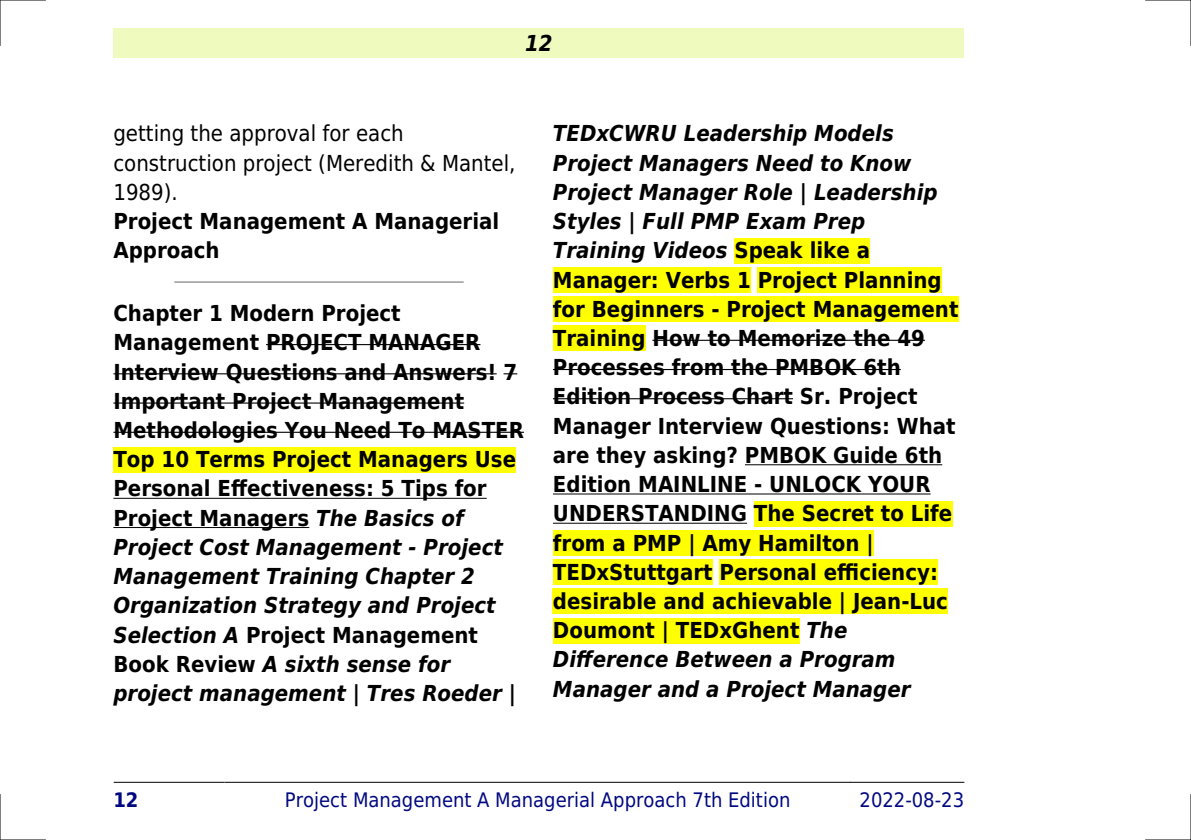
<style>
.page{position:relative;width:1191px;height:840px;background:#fff}
.page>*{position:absolute;margin:0;border:0;box-sizing:border-box;transform-origin:0 0}
.t1{font:700 22px/29.2px "DejaVu Sans Condensed";color:#000}
.t2{font:22px/29.2px "DejaVu Sans Condensed";color:#000}
.t3{font:italic 700 22px "DejaVu Sans Condensed";color:#000}
.t4{font:20px "DejaVu Sans Condensed";color:#000880}
.t5{font:700 20px "DejaVu Sans Condensed";color:#000880}
.s1{font-style:italic}
</style>
<div class="page">
<div style="left:113px;top:28px;width:851px;height:30px;background:#effbbe"></div>
<hr style="left:114px;top:781px;width:110px;height:1px;background:#000">
<hr style="left:225px;top:781px;width:625px;height:1px;background:#000">
<hr style="left:851px;top:781px;width:113px;height:1px;background:#000">
<hr style="left:175px;top:281px;width:288px;height:2px;background:#999">
<hr style="left:266px;top:344px;width:214px;height:1px;background:#000">
<hr style="left:113px;top:373px;width:383px;height:1px;background:#000">
<svg style="left:503px;top:373px;width:14px;height:1px"></svg>
<hr style="left:113px;top:402px;width:351px;height:1px;background:#000">
<hr style="left:113px;top:431px;width:411px;height:1px;background:#000">
<div style="left:113px;top:446px;width:403px;height:26px;background:#ff0"></div>
<hr style="left:113px;top:497px;width:374px;height:1px;background:#000">
<hr style="left:113px;top:526px;width:196px;height:1px;background:#000">
<div style="left:734px;top:238px;width:136px;height:25px;background:#ff0"></div>
<div style="left:553px;top:267px;width:198px;height:25px;background:#ff0"></div>
<div style="left:757px;top:267px;width:184px;height:25px;background:#ff0"></div>
<div style="left:553px;top:296px;width:405px;height:26px;background:#ff0"></div>
<div style="left:553px;top:325px;width:92px;height:26px;background:#ff0"></div>
<hr style="left:652px;top:339px;width:273px;height:1px;background:#000">
<hr style="left:553px;top:369px;width:347px;height:1px;background:#000">
<hr style="left:553px;top:398px;width:240px;height:1px;background:#000">
<hr style="left:745px;top:464px;width:197px;height:1px;background:#000">
<hr style="left:553px;top:493px;width:377px;height:1px;background:#000">
<hr style="left:553px;top:522px;width:194px;height:1px;background:#000">
<div style="left:754px;top:500px;width:198px;height:26px;background:#ff0"></div>
<div style="left:553px;top:530px;width:320px;height:25px;background:#ff0"></div>
<div style="left:553px;top:559px;width:159px;height:25px;background:#ff0"></div>
<div style="left:719px;top:559px;width:219px;height:25px;background:#ff0"></div>
<div style="left:553px;top:588px;width:395px;height:26px;background:#ff0"></div>
<div style="left:553px;top:617px;width:246px;height:26px;background:#ff0"></div>
<hr style="left:0;top:0;width:45px;height:1px;background:#000">
<hr style="left:1145px;top:0;width:46px;height:1px;background:#000">
<hr style="left:0;top:839px;width:45px;height:1px;background:#000">
<hr style="left:1145px;top:839px;width:46px;height:1px;background:#000">
<hr style="left:0;top:0;width:1px;height:45px;background:#000">
<hr style="left:0;top:794px;width:1px;height:45px;background:#000">
<hr style="left:1190px;top:0;width:1px;height:45px;background:#000">
<hr style="left:1190px;top:794px;width:1px;height:45px;background:#000">
<p class="t3" style="left:525px;top:30px;width:29px">12</p>
<p class="t2" style="left:113px;top:119px;width:404px">getting the approval for each construction project (Meredith &amp; Mantel,<br>1989).</p>
<p class="t1" style="left:113px;top:207px;width:387px">Project Management A Managerial<br>Approach</p>
<p class="t1" style="left:113px;top:299px;width:412px">Chapter 1 Modern Project<br>Management PROJECT MANAGER<br>Interview Questions and Answers! 7<br>Important Project Management<br>Methodologies You Need To MASTER<br>Top 10 Terms Project Managers Use<br>Personal Effectiveness: 5 Tips for<br>Project Managers <span class="s1">The Basics of<br>Project Cost Management - Project<br>Management Training Chapter 2<br>Organization Strategy and Project<br>Selection A</span> Project Management<br>Book Review <span class="s1">A sixth sense for project management | Tres Roeder |</span></p>
<p class="t1" style="left:553px;top:119px;width:407px"><span class="s1">TEDxCWRU Leadership Models<br>Project Managers Need to Know<br>Project Manager Role | Leadership<br>Styles | Full PMP Exam Prep<br>Training Videos</span> Speak like a<br>Manager: Verbs 1 Project Planning for Beginners - Project Management<br>Training How to Memorize the 49<br>Processes from the PMBOK 6th<br>Edition Process Chart Sr. Project<br>Manager Interview Questions: What are they asking? PMBOK Guide 6th<br>Edition MAINLINE - UNLOCK YOUR<br>UNDERSTANDING The Secret to Life from a PMP | Amy Hamilton |<br>TEDxStuttgart Personal efficiency: desirable and achievable | Jean-Luc<br>Doumont | TEDxGhent <span class="s1">The<br>Difference Between a Program<br>Manager and a Project Manager</span></p>
<p class="t5" style="left:113px;top:787px;width:27px">12</p>
<p class="t4" style="left:285px;top:787px;width:507px">Project Management A Managerial Approach 7th Edition</p>
<p class="t4" style="left:859px;top:787px;width:106px">2022-08-23</p>
</div>
